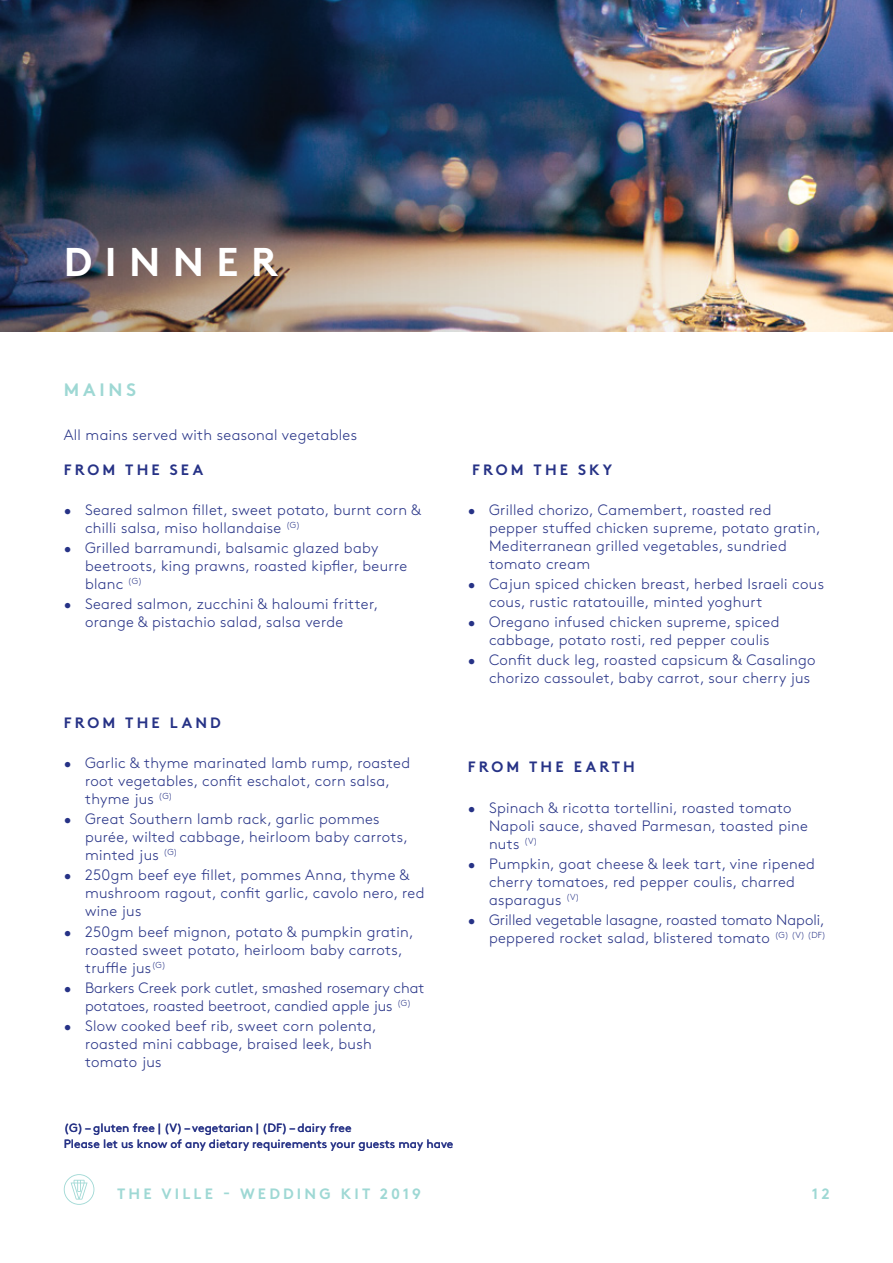
<style>
.page{position:relative;width:893px;height:1263px;background:#fff}
.page>*{position:absolute;margin:0;border:0;box-sizing:border-box;transform-origin:0 0}
.t1{font:700 40.05px "Brown Std";letter-spacing:.31em;color:#fff}
.t2{font:700 18px "Brown Std";letter-spacing:.21em;color:#9ed8d4}
.t3{font:300 15px/18px "Brown Std";letter-spacing:.02em;color:#263286}
.t4{font:300 15px/18px "Brown Std";color:#263286;text-align:center}
.t5{font:700 15px "Brown Std";letter-spacing:.21em;color:#263286}
.t6{font:700 15px "Brown Std";letter-spacing:.21em;color:#9ed8d4}
.t7{font:12px/16.5px "Brown Std";color:#263286}
</style>
<div class="page">
<svg style="left:64px;top:1174px;width:30px;height:31px"></svg>
<img style="left:763px;top:0;width:130px;height:332px">
<img style="left:0;top:0;width:763px;height:332px">
<h1 class="t1" style="left:64px;top:238px;width:215px">DINNER</h1>
<p class="t2" style="left:64px;top:379px;width:74px">MAINS</p>
<p class="t3" style="left:64px;top:426px;width:295px">All mains served with seasonal vegetables</p>
<p class="t5" style="left:64px;top:460px;width:141px">FROM THE SEA</p>
<p class="t3" style="left:85px;top:501px;width:337px;text-indent:-21px">• Seared salmon fillet, sweet potato, burnt corn &amp; chilli salsa, miso hollandaise <sup>(G)</sup></p>
<p class="t3" style="left:85px;top:539px;width:324px;text-indent:-21px">• Grilled barramundi, balsamic glazed baby beetroots, king prawns, roasted kipfler, beurre blanc <sup>(G)</sup></p>
<p class="t3" style="left:85px;top:595px;width:295px;text-indent:-21px">• Seared salmon, zucchini &amp; haloumi fritter, orange &amp; pistachio salad, salsa verde</p>
<p class="t5" style="left:64px;top:713px;width:159px">FROM THE LAND</p>
<p class="t3" style="left:85px;top:754px;width:327px;text-indent:-21px">• Garlic &amp; thyme marinated lamb rump, roasted root vegetables, confit eschalot, corn salsa, thyme jus <sup>(G)</sup></p>
<p class="t3" style="left:85px;top:810px;width:324px;text-indent:-21px">• Great Southern lamb rack, garlic pommes purée, wilted cabbage, heirloom baby carrots, minted jus <sup>(G)</sup></p>
<p class="t3" style="left:85px;top:866px;width:341px;text-indent:-21px">• 250gm beef eye fillet, pommes Anna, thyme &amp; mushroom ragout, confit garlic, cavolo nero, red wine jus</p>
<p class="t3" style="left:85px;top:923px;width:330px;text-indent:-21px">• 250gm beef mignon, potato &amp; pumpkin gratin, roasted sweet potato, heirloom baby carrots, truffle jus<sup>(G)</sup></p>
<p class="t4" style="left:64px;top:979px;width:362px">• Barkers Creek pork cutlet, smashed rosemary chat potatoes, roasted beetroot, candied apple jus <sup>(G)</sup></p>
<p class="t3" style="left:85px;top:1017px;width:293px;text-indent:-21px">• Slow cooked beef rib, sweet corn polenta, roasted mini cabbage, braised leek, bush tomato jus</p>
<p class="t5" style="left:472px;top:460px;width:142px">FROM THE SKY</p>
<p class="t3" style="left:489px;top:501px;width:333px;text-indent:-21px">• Grilled chorizo, Camembert, roasted red pepper stuffed chicken supreme, potato gratin, Mediterranean grilled vegetables, sundried tomato cream</p>
<p class="t3" style="left:489px;top:575px;width:337px;text-indent:-21px">• Cajun spiced chicken breast, herbed Israeli cous cous, rustic ratatouille, minted yoghurt</p>
<p class="t3" style="left:489px;top:613px;width:292px;text-indent:-21px">• Oregano infused chicken supreme, spiced cabbage, potato rosti, red pepper coulis</p>
<p class="t3" style="left:489px;top:651px;width:328px;text-indent:-21px">• Confit duck leg, roasted capsicum &amp; Casalingo chorizo cassoulet, baby carrot, sour cherry jus</p>
<p class="t5" style="left:468px;top:758px;width:169px">FROM THE EARTH</p>
<p class="t3" style="left:489px;top:799px;width:320px;text-indent:-21px">• Spinach &amp; ricotta tortellini, roasted tomato<br>Napoli sauce, shaved Parmesan, toasted pine nuts <sup>(V)</sup></p>
<p class="t3" style="left:489px;top:855px;width:327px;text-indent:-21px">• Pumpkin, goat cheese &amp; leek tart, vine ripened cherry tomatoes, red pepper coulis, charred asparagus <sup>(V)</sup></p>
<p class="t3" style="left:468px;top:911px;width:360px;text-align:right">• Grilled vegetable lasagne, roasted tomato Napoli, peppered rocket salad, blistered tomato <sup>(G)</sup> <sup>(V)</sup> <sup>(DF)</sup></p>
<p class="t7" style="left:64px;top:1119px;width:391px">(G) – gluten free | (V) – vegetarian | (DF) – dairy free<br>Please let us know of any dietary requirements your guests may have</p>
<p class="t6" style="left:117px;top:1185px;width:306px">THE VILLE - WEDDING KIT 2019</p>
<p class="t6" style="left:812px;top:1185px;width:19px">12</p>
</div>
